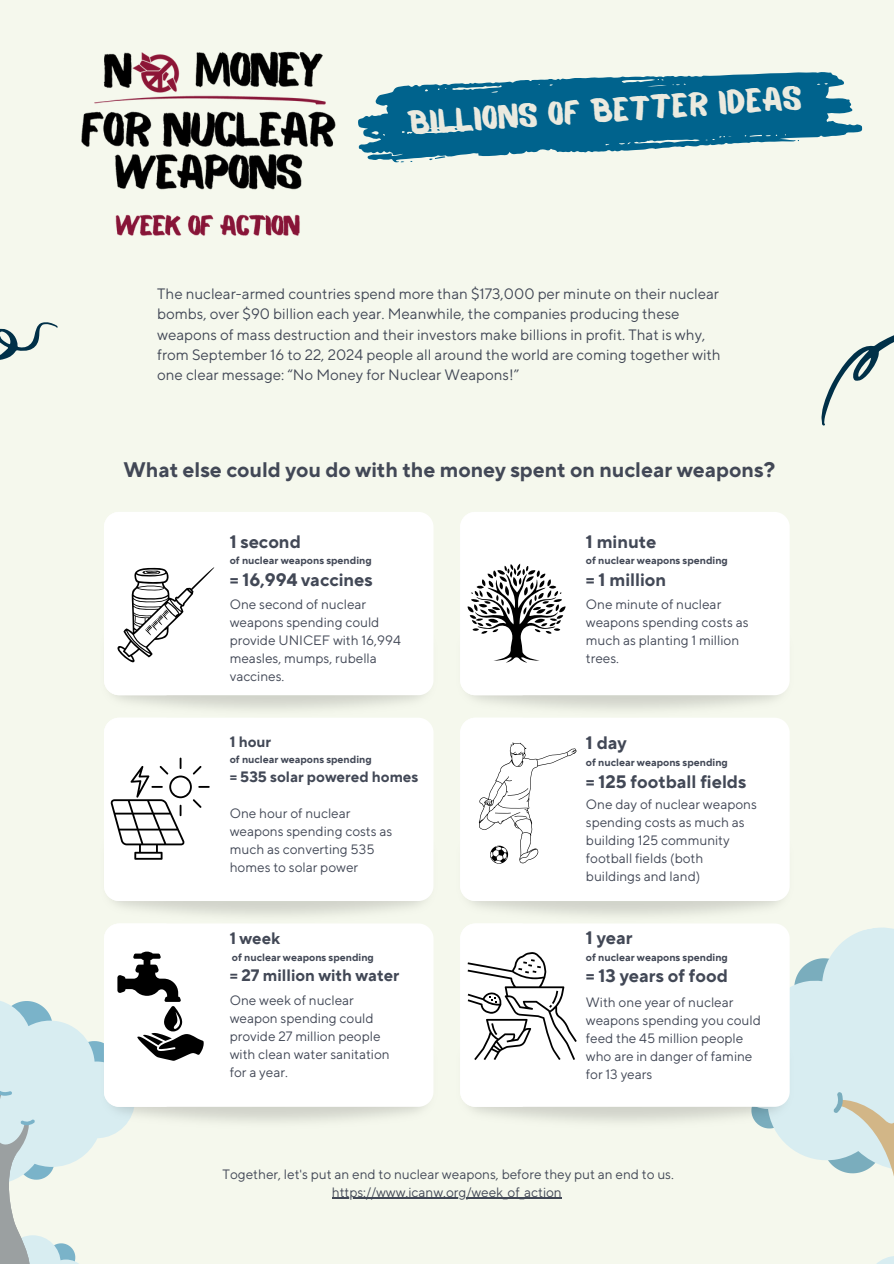
<style>
.page{position:relative;width:894px;height:1264px;background:#fff}
.page>*{position:absolute;margin:0;border:0;box-sizing:border-box;transform-origin:0 0}
.t1{font:33.3px "Balmy";color:#ebeadf}
.t2{font:700 21px "TT Norms Pro";color:#424856}
.t3{font:700 18px "TT Norms Pro";color:#424856}
.t4{font:700 16.5px "TT Norms Pro";color:#424856}
.t5{font:15px/20.2px "TT Norms Pro";color:#424856}
.t6{font:700 15px "TT Norms Pro";color:#424856}
.t7{font:13.5px/18px "TT Norms Pro";color:#424856}
.t8{font:700 10.5px "TT Norms Pro";color:#424856}
</style>
<div class="page">
<div style="left:0;top:0;width:893px;height:1263px;background:#f5f8ed"></div>
<svg style="left:395px;top:72px;width:467px;height:91px;fill:#00638d"></svg>
<svg style="left:429px;top:156px;width:16px;height:4px"></svg>
<div style="left:214px;top:512px;width:219px;height:183px;background:#fff"></div>
<div style="left:209px;top:718px;width:224px;height:183px;background:#fff"></div>
<img style="left:204px;top:1106px;width:220px;height:16px">
<div style="left:204px;top:924px;width:229px;height:182px;background:#fff"></div>
<img style="left:470px;top:621px;width:320px;height:89px">
<div style="left:565px;top:512px;width:224px;height:183px;background:#fff"></div>
<img style="left:470px;top:826px;width:320px;height:90px">
<div style="left:576px;top:718px;width:213px;height:183px;background:#fff"></div>
<svg style="left:711px;top:893px;width:182px;height:267px;fill:#d8edf1"></svg>
<svg style="left:817px;top:1036px;width:76px;height:227px"></svg>
<img style="left:469px;top:1032px;width:324px;height:97px">
<div style="left:576px;top:923px;width:213px;height:183px;background:#fff"></div>
<svg style="left:821px;top:335px;width:72px;height:91px"></svg>
<svg style="left:0;top:322px;width:57px;height:38px"></svg>
<img style="left:81px;top:51px;width:314px;height:185px">
<svg style="left:104px;top:512px;width:110px;height:183px"></svg>
<svg style="left:460px;top:512px;width:105px;height:183px"></svg>
<svg style="left:104px;top:718px;width:105px;height:183px"></svg>
<div style="left:460px;top:718px;width:116px;height:183px;background:#fff"></div>
<svg style="left:0;top:923px;width:204px;height:340px"></svg>
<svg style="left:460px;top:923px;width:116px;height:183px"></svg>
<hr style="left:332px;top:1197px;width:229px;height:1px;background:#424856">
<p class="t1" style="left:406px;top:111px;width:397px;rotate:-4deg">Billions of better ideas</p>
<p class="t5" style="left:157px;top:284px;width:564px">The nuclear-armed countries spend more than $173,000 per minute on their nuclear bombs, over $90 billion each year. Meanwhile, the companies producing these weapons of mass destruction and their investors make billions in profit. That is why, from September 16 to 22, 2024 people all around the world are coming together with one clear message: “No Money for Nuclear Weapons!”</p>
<p class="t2" style="left:123px;top:457px;width:653px">What else could you do with the money spent on nuclear weapons?</p>
<p class="t3" style="left:230px;top:530px;width:73px">1 second</p>
<p class="t8" style="left:230px;top:554px;width:143px">of nuclear weapons spending</p>
<p class="t3" style="left:230px;top:569px;width:144px">= 16,994 vaccines</p>
<p class="t7" style="left:230px;top:596px;width:173px">One second of nuclear weapons spending could provide UNICEF with 16,994 measles, mumps, rubella vaccines.</p>
<p class="t6" style="left:230px;top:732px;width:43px">1 hour</p>
<h2 class="t8" style="left:230px;top:752px;width:143px">of nuclear weapons spending</h2>
<p class="t6" style="left:230px;top:767px;width:190px">= 535 solar powered homes</p>
<h3 class="t7" style="left:230px;top:804px;width:164px">One hour of nuclear weapons spending costs as much as converting 535 homes to solar power</h3>
<p class="t4" style="left:230px;top:928px;width:52px">1 week</p>
<p class="t8" style="left:232px;top:950px;width:143px">of nuclear weapons spending</p>
<p class="t4" style="left:230px;top:965px;width:171px">= 27 million with water</p>
<p class="t7" style="left:230px;top:991px;width:161px">One week of nuclear weapon spending could provide 27 million people with clean water sanitation for a year.</p>
<h1 class="t3" style="left:585px;top:530px;width:72px">1 minute</h1>
<p class="t8" style="left:585px;top:554px;width:143px">of nuclear weapons spending</p>
<h3 class="t3" style="left:585px;top:569px;width:82px">= 1 million</h3>
<p class="t7" style="left:585px;top:596px;width:164px">One minute of nuclear weapons spending costs as much as planting 1 million trees.</p>
<p class="t3" style="left:585px;top:732px;width:42px">1 day</p>
<h3 class="t8" style="left:585px;top:755px;width:143px">of nuclear weapons spending</h3>
<p class="t3" style="left:585px;top:770px;width:162px">= 125 football fields</p>
<h3 class="t7" style="left:585px;top:795px;width:172px">One day of nuclear weapons spending costs as much as building 125 community football fields (both buildings and land)</h3>
<p class="t3" style="left:585px;top:926px;width:48px">1 year</p>
<p class="t8" style="left:585px;top:950px;width:143px">of nuclear weapons spending</p>
<p class="t3" style="left:585px;top:965px;width:143px">= 13 years of food</p>
<p class="t7" style="left:585px;top:994px;width:176px">With one year of nuclear weapons spending you could feed the 45 million people who are in danger of famine for 13 years</p>
<p class="t7" style="left:222px;top:1165px;width:452px">Together, let's put an end to nuclear weapons, before they put an end to us.</p>
<p class="t7" style="left:332px;top:1183px;width:231px">https://www.icanw.org/week_of_action</p>
</div>
